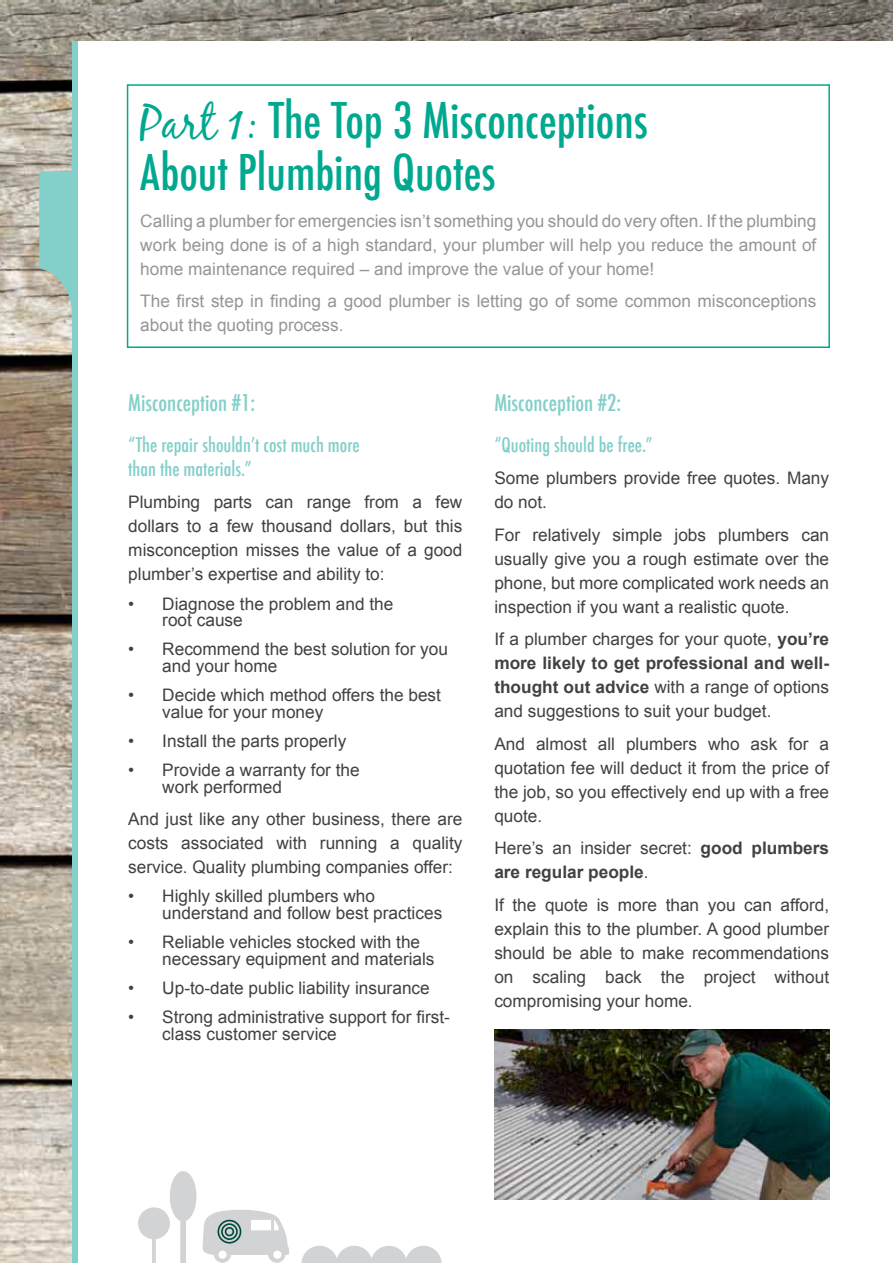
<style>
.page{position:relative;width:893px;height:1263px;background:#fff}
.page>*{position:absolute;margin:0;border:0;box-sizing:border-box;transform-origin:0 0}
.t1{font:500 condensed 48px/52.5px "Futura";color:#00a88f}
.t2{font:500 condensed 22.5px "Futura";color:#83cfca}
.t3{font:500 condensed 19.5px/24px "Futura";color:#83cfca}
.t4{font:17.25px/24px "Arial";color:#414042}
.t5{font:17.25px/24px "Arial";color:#939598;text-align:justify}
.t6{font:700 17.25px/24px "Arial";color:#414042}
.s1{font-family:"Black Jack";font-weight:400;font-stretch:normal}
.s2{font-weight:700}
.s3{font-weight:400}
</style>
<div class="page">
<img style="left:0;top:0;width:893px;height:1263px">
<div style="left:78px;top:42px;width:815px;height:1221px;background:#fff"></div>
<div style="left:127px;top:84px;width:703px;height:264px;border:2px solid #00a88f"></div>
<svg style="left:39px;top:171px;width:33px;height:184px;background:#a3cac1"></svg>
<div style="left:72px;top:42px;width:6px;height:1221px;background:#83cfca"></div>
<img style="left:494px;top:1029px;width:335px;height:170px">
<svg style="left:202px;top:1210px;width:87px;height:53px"></svg>
<svg style="left:138px;top:1171px;width:58px;height:92px"></svg>
<svg style="left:301px;top:1246px;width:141px;height:17px"></svg>
<h1 class="t1" style="left:140px;top:94px;width:509px"><span class="s1">Part 1:</span> The Top 3 Misconceptions<br>About Plumbing Quotes</h1>
<p class="t5" style="left:140px;top:209px;width:678px">Calling a plumber for emergencies isn’t something you should do very often. If the plumbing work being done is of a high standard, your plumber will help you reduce the amount of home maintenance required – and improve the value of your home!</p>
<p class="t5" style="left:140px;top:289px;width:678px">The first step in finding a good plumber is letting go of some common misconceptions about the quoting process.</p>
<h2 class="t2" style="left:128px;top:388px;width:128px">Misconception #1:</h2>
<p class="t3" style="left:128px;top:433px;width:233px">“The repair shouldn’t cost much more than the materials.”</p>
<p class="t4" style="left:128px;top:490px;width:336px;text-align:justify">Plumbing parts can range from a few dollars to a few thousand dollars, but this misconception misses the value of a good plumber’s expertise and ability to:</p>
<p class="t4" style="left:162px;top:595px;width:233px;line-height:16.5px;text-indent:-34px">• Diagnose the problem and the root cause</p>
<p class="t4" style="left:162px;top:641px;width:287px;line-height:16.5px;text-indent:-34px">• Recommend the best solution for you and your home</p>
<p class="t4" style="left:162px;top:687px;width:280px;line-height:16.5px;text-indent:-34px">• Decide which method offers the best value for your money</p>
<p class="t4" style="left:128px;top:729px;width:220px">• Install the parts properly</p>
<p class="t4" style="left:162px;top:762px;width:199px;line-height:16.5px;text-indent:-34px">• Provide a warranty for the work performed</p>
<p class="t4" style="left:128px;top:807px;width:336px;text-align:justify">And just like any other business, there are costs associated with running a quality service. Quality plumbing companies offer:</p>
<p class="t4" style="left:162px;top:888px;width:281px;line-height:16.5px;text-indent:-34px">• Highly skilled plumbers who understand and follow best practices</p>
<p class="t4" style="left:162px;top:934px;width:274px;line-height:16.5px;text-indent:-34px">• Reliable vehicles stocked with the necessary equipment and materials</p>
<p class="t4" style="left:128px;top:976px;width:303px">• Up-to-date public liability insurance</p>
<p class="t4" style="left:162px;top:1009px;width:289px;line-height:16.5px;text-indent:-34px">• Strong administrative support for first&shy;class customer service</p>
<h2 class="t2" style="left:494px;top:388px;width:128px">Misconception #2:</h2>
<p class="t3" style="left:494px;top:433px;width:160px">“Quoting should be free.”</p>
<p class="t4" style="left:494px;top:466px;width:336px">Some plumbers provide free quotes. Many do not.</p>
<p class="t4" style="left:494px;top:523px;width:336px;text-align:justify">For relatively simple jobs plumbers can usually give you a rough estimate over the phone, but more complicated work needs an inspection if you want a realistic quote.</p>
<p class="t4" style="left:494px;top:627px;width:336px;text-align:justify">If a plumber charges for your quote, <span class="s2">you’re more likely to get professional and well&shy;thought out advice</span> with a range of options and suggestions to suit your budget.</p>
<p class="t4" style="left:494px;top:732px;width:336px;text-align:justify">And almost all plumbers who ask for a quotation fee will deduct it from the price of the job, so you effectively end up with a free quote.</p>
<p class="t6" style="left:494px;top:837px;width:336px"><span class="s3">Here’s an insider secret:</span> good plumbers are regular people<span class="s3">.</span></p>
<p class="t4" style="left:494px;top:893px;width:336px;text-align:justify">If the quote is more than you can afford, explain this to the plumber. A good plumber should be able to make recommendations on scaling back the project without compromising your home.</p>
</div>
